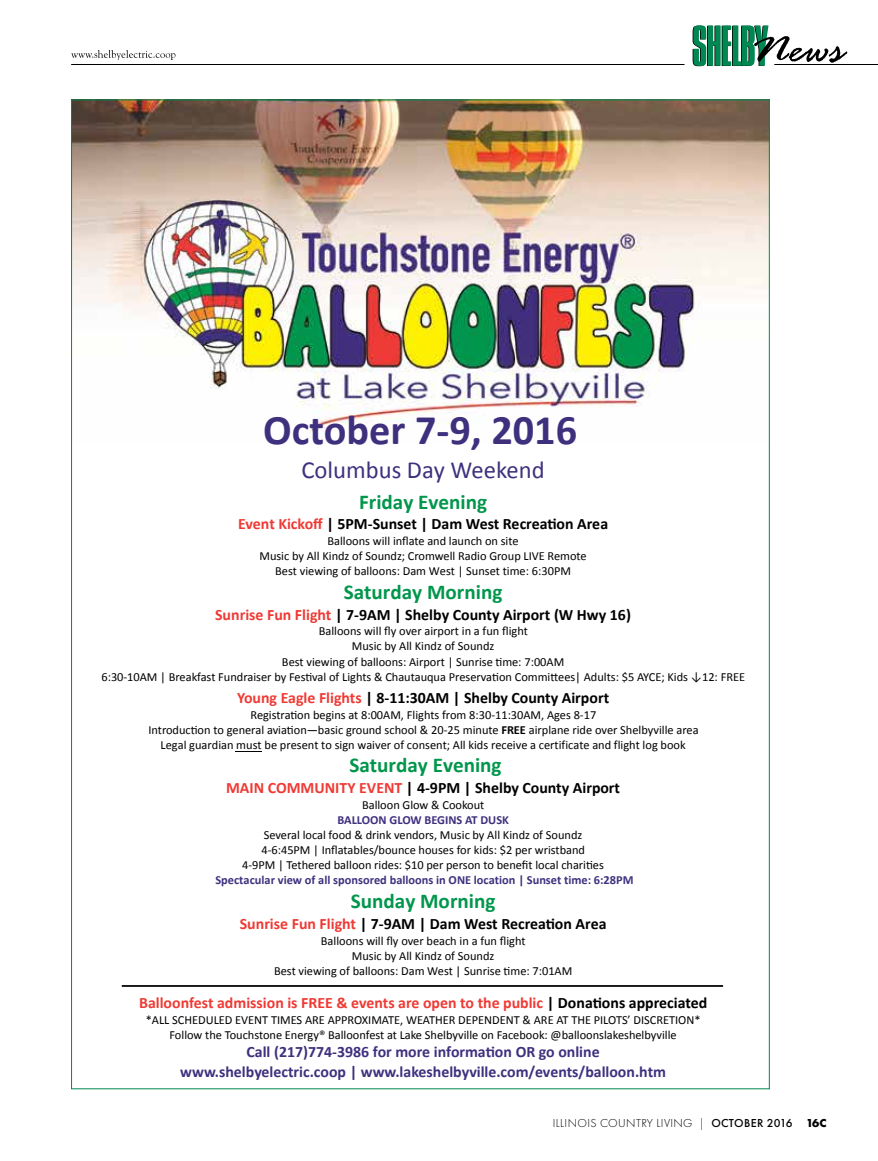
<style>
.page{position:relative;width:878px;height:1161px;background:#fff}
.page>*{position:absolute;margin:0;border:0;box-sizing:border-box;transform-origin:0 0}
.t1{font:700 42.3px "Calibri";color:#3f307e}
.t2{font:24.6px "Calibri";color:#3f307e}
.t3{font:700 21.15px "Calibri";color:#00964c}
.t4{font:700 15.9px "Calibri";color:#000}
.t5{font:700 15.9px/19.4px "Calibri";color:#3f307e;text-align:center}
.t6{font:700 15.9px "Calibri";color:#ef3a34}
.t7{font:12.3px/15px "Calibri";color:#000;text-align:center}
.t8{font:700 12.3px "Calibri";color:#3f307e}
.t9{font:300 12px "Futura PT";letter-spacing:.03em;color:#000}
.s1{color:#ef3a34}
.s2{font-weight:700}
.s3{color:#000}
.s4{font-weight:500}
</style>
<div class="page">
<hr style="left:71px;top:64px;width:613px;height:1px;background:#000">
<svg style="left:692px;top:25px;width:155px;height:41px"></svg>
<hr style="left:774px;top:64px;width:104px;height:1px;background:#000">
<svg style="left:71px;top:50px;width:104px;height:10px"></svg>
<img style="left:73px;top:102px;width:694px;height:336px">
<hr style="left:122px;top:985px;width:601px;height:2px;background:#000">
<svg style="left:236px;top:751px;width:26px;height:1px"></svg>
<h1 class="t1" style="left:263px;top:403px;width:315px">October 7-9, 2016</h1>
<h2 class="t2" style="left:301px;top:454px;width:245px">Columbus Day Weekend</h2>
<h3 class="t3" style="left:359px;top:488px;width:129px">Friday Evening</h3>
<p class="t4" style="left:238px;top:514px;width:371px"><span class="s1">Event Kickoff</span> | 5PM-Sunset | Dam West Recreation Area</p>
<p class="t7" style="left:259px;top:534px;width:329px">Balloons will inflate and launch on site<br>Music by All Kindz of Soundz; Cromwell Radio Group LIVE Remote<br>Best viewing of balloons: Dam West | Sunset time: 6:30PM</p>
<h3 class="t3" style="left:344px;top:578px;width:160px">Saturday Morning</h3>
<p class="t4" style="left:215px;top:604px;width:417px"><span class="s1">Sunrise Fun Flight</span> | 7-9AM | Shelby County Airport (W Hwy 16)</p>
<p class="t7" style="left:101px;top:624px;width:645px">Balloons will fly over airport in a fun flight<br>Music by All Kindz of Soundz<br>Best viewing of balloons: Airport | Sunrise time: 7:00AM<br>6:30-10AM | Breakfast Fundraiser by Festival of Lights &amp; Chautauqua Preservation Committees| Adults: $5 AYCE; Kids ↓12: FREE</p>
<p class="t4" style="left:237px;top:687px;width:373px"><span class="s1">Young Eagle Flights</span> | 8-11:30AM | Shelby County Airport</p>
<p class="t7" style="left:148px;top:707px;width:551px">Registration begins at 8:00AM, Flights from 8:30-11:30AM, Ages 8-17<br>Introduction to general aviation—basic ground school &amp; 20-25 minute <span class="s2">FREE</span> airplane ride over Shelbyville area<br>Legal guardian must be present to sign waiver of consent; All kids receive a certificate and flight log book</p>
<h3 class="t3" style="left:349px;top:752px;width:154px">Saturday Evening</h3>
<p class="t4" style="left:226px;top:778px;width:395px"><span class="s1">MAIN COMMUNITY EVENT</span> | 4-9PM | Shelby County Airport</p>
<p class="t7" style="left:362px;top:798px;width:124px">Balloon Glow &amp; Cookout</p>
<p class="t8" style="left:337px;top:812px;width:173px">BALLOON GLOW BEGINS AT DUSK</p>
<p class="t7" style="left:242px;top:828px;width:363px">Several local food &amp; drink vendors, Music by All Kindz of Soundz<br>4-6:45PM | Inflatables/bounce houses for kids: $2 per wristband<br>4-9PM | Tethered balloon rides: $10 per person to benefit local charities</p>
<p class="t8" style="left:215px;top:873px;width:419px">Spectacular view of all sponsored balloons in ONE location | Sunset time: 6:28PM</p>
<h3 class="t3" style="left:351px;top:887px;width:146px">Sunday Morning</h3>
<p class="t4" style="left:240px;top:913px;width:368px"><span class="s1">Sunrise Fun Flight</span> | 7-9AM | Dam West Recreation Area</p>
<p class="t7" style="left:274px;top:933px;width:300px">Balloons will fly over beach in a fun flight<br>Music by All Kindz of Soundz<br>Best viewing of balloons: Dam West | Sunrise time: 7:01AM</p>
<p class="t6" style="left:139px;top:993px;width:569px">Balloonfest admission is FREE &amp; events are open to the public <span class="s3">| Donations appreciated</span></p>
<p class="t7" style="left:146px;top:1013px;width:556px">*ALL SCHEDULED EVENT TIMES ARE APPROXIMATE, WEATHER DEPENDENT &amp; ARE AT THE PILOTS’ DISCRETION*<br>Follow the Touchstone Energy® Balloonfest at Lake Shelbyville on Facebook: @balloonslakeshelbyville</p>
<p class="t5" style="left:180px;top:1043px;width:487px">Call (217)774-3986 for more information OR go online www.shelbyelectric.coop | www.lakeshelbyville.com/events/balloon.htm</p>
<p class="t9" style="left:553px;top:1117px;width:273px">ILLINOIS COUNTRY LIVING | <span class="s4">OCTOBER 2016</span> <span class="s2">16c</span></p>
</div>
